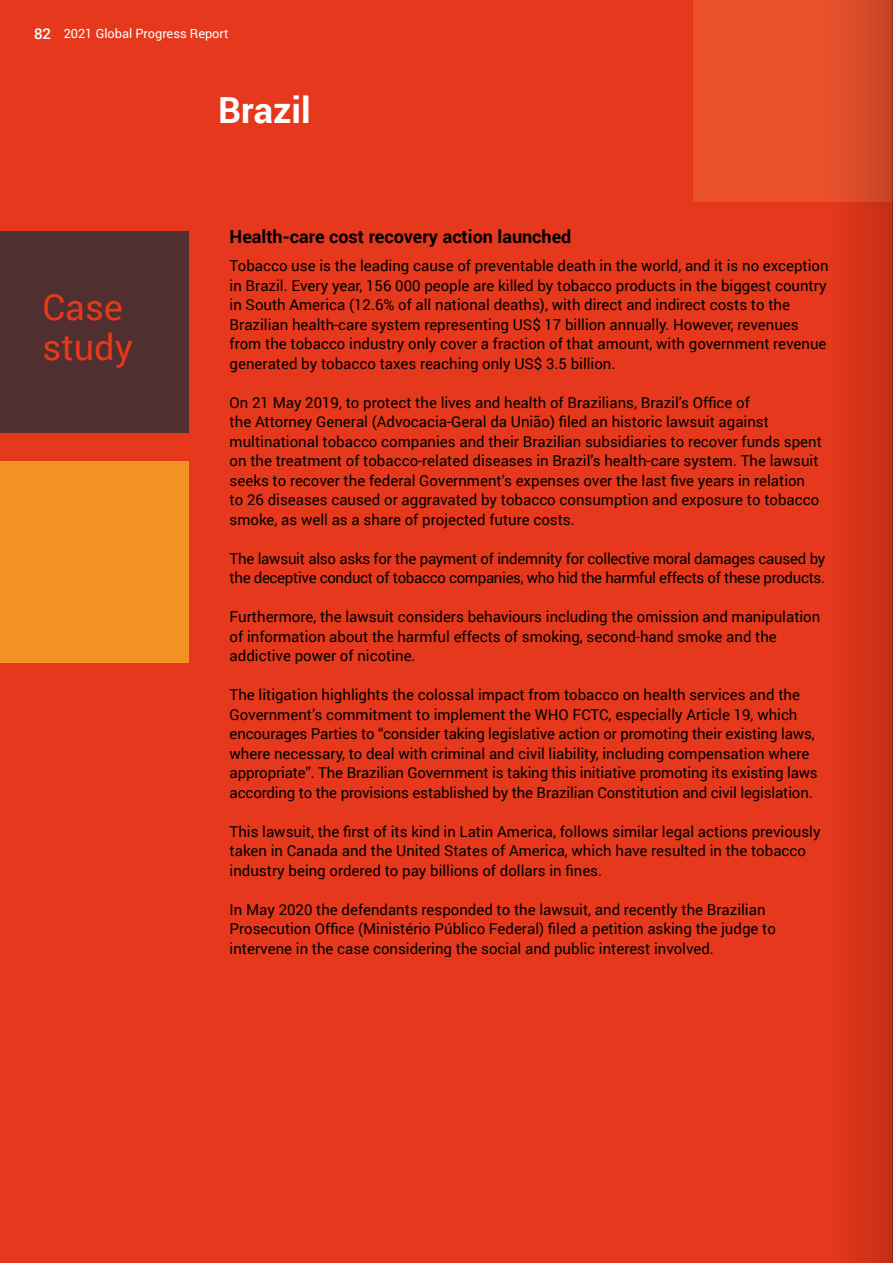
<style>
.page{position:relative;width:893px;height:1263px;background:#e6381c}
.page>*{position:absolute;margin:0;border:0;box-sizing:border-box;transform-origin:0 0}
.t1{font:36px/40.5px "Roboto";color:#e6381c}
.t2{font:700 36px "Roboto";color:#fff}
.t3{font:700 18px "Roboto";color:#000}
.t4{font:15px/19.5px "Roboto";color:#000}
.t5{font:15px/19.5px "Roboto";letter-spacing:-.02em;color:#000}
.t6{font:12.75px "Roboto";color:#fff}
.s1{font-weight:500;font-size:15px}
</style>
<div class="page">
<div style="left:693px;top:0;width:200px;height:201px;background:#e9512c"></div>
<div style="left:0;top:231px;width:189px;height:201px;background:#4f2f30"></div>
<div style="left:0;top:462px;width:189px;height:201px;background:#f39325"></div>
<svg style="left:829px;top:0;width:64px;height:1263px"></svg>
<p class="t6" style="left:34px;top:25px;width:196px"><span class="s1">82</span> 2021 Global Progress Report</p>
<h1 class="t1" style="left:43px;top:285px;width:92px">Case study</h1>
<h1 class="t2" style="left:218px;top:85px;width:94px">Brazil</h1>
<p class="t3" style="left:230px;top:224px;width:343px">Health-care cost recovery action launched</p>
<p class="t4" style="left:230px;top:255px;width:600px">Tobacco use is the leading cause of preventable death in the world, and it is no exception in Brazil. Every year, 156 000 people are killed by tobacco products in the biggest country in South America (12.6% of all national deaths), with direct and indirect costs to the Brazilian health-care system representing US$ 17 billion annually. However, revenues from the tobacco industry only cover a fraction of that amount, with government revenue generated by tobacco taxes reaching only US$ 3.5 billion.</p>
<p class="t4" style="left:230px;top:392px;width:594px">On 21 May 2019, to protect the lives and health of Brazilians, Brazil’s Office of<br>the Attorney General (Advocacia-Geral da União) filed an historic lawsuit against multinational tobacco companies and their Brazilian subsidiaries to recover funds spent on the treatment of tobacco-related diseases in Brazil’s health-care system. The lawsuit seeks to recover the federal Government’s expenses over the last five years in relation to 26 diseases caused or aggravated by tobacco consumption and exposure to tobacco smoke, as well as a share of projected future costs.</p>
<p class="t5" style="left:230px;top:548px;width:597px">The lawsuit also asks for the payment of indemnity for collective moral damages caused by the deceptive conduct of tobacco companies, who hid the harmful effects of these products.</p>
<p class="t4" style="left:230px;top:606px;width:592px">Furthermore, the lawsuit considers behaviours including the omission and manipulation of information about the harmful effects of smoking, second-hand smoke and the addictive power of nicotine.</p>
<p class="t4" style="left:230px;top:684px;width:590px">The litigation highlights the colossal impact from tobacco on health services and the Government’s commitment to implement the WHO FCTC, especially Article 19, which encourages Parties to “consider taking legislative action or promoting their existing laws, where necessary, to deal with criminal and civil liability, including compensation where appropriate”. The Brazilian Government is taking this initiative promoting its existing laws according to the provisions established by the Brazilian Constitution and civil legislation.</p>
<p class="t4" style="left:230px;top:821px;width:592px">This lawsuit, the first of its kind in Latin America, follows similar legal actions previously taken in Canada and the United States of America, which have resulted in the tobacco industry being ordered to pay billions of dollars in fines.</p>
<p class="t4" style="left:230px;top:899px;width:548px">In May 2020 the defendants responded to the lawsuit, and recently the Brazilian<br>Prosecution Office (Ministério Público Federal) filed a petition asking the judge to intervene in the case considering the social and public interest involved.</p>
</div>
